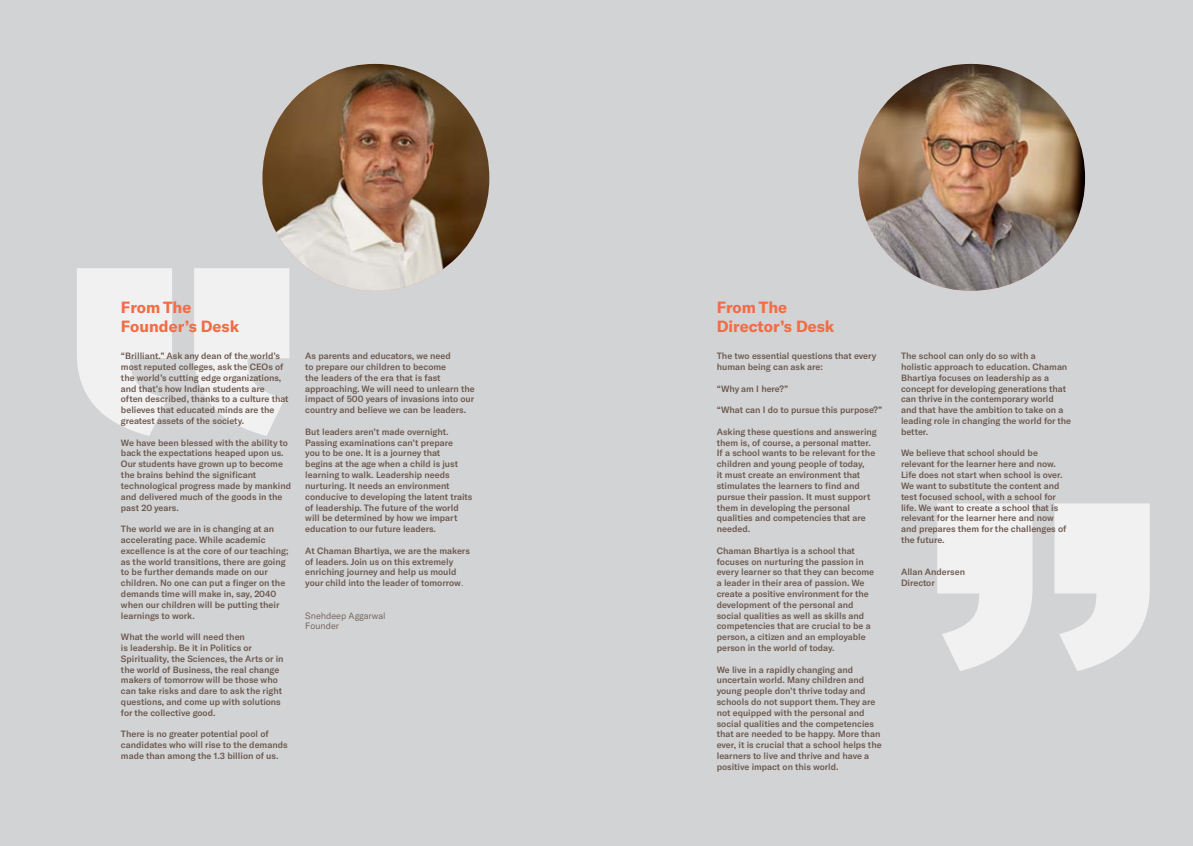
<style>
.page{position:relative;width:1193px;height:846px;background:#d1d3d4}
.page>*{position:absolute;margin:0;border:0;box-sizing:border-box;transform-origin:0 0}
.t1{font:700 16px/19.2px "GT America";color:#f36c45}
.t2{font:500 9px/10.8px "GT America";color:#6a554a}
.t3{font:300 9px/10.8px "GT America";color:#6a554a}
.s1{font-weight:300}
</style>
<div class="page">
<svg style="left:77px;top:268px;width:212px;height:168px"></svg>
<svg style="left:937px;top:503px;width:213px;height:168px"></svg>
<img style="left:262px;top:64px;width:227px;height:227px">
<img style="left:858px;top:64px;width:227px;height:227px">
<h1 class="t1" style="left:121px;top:298px;width:120px">From The<br>Founder’s Desk</h1>
<h1 class="t1" style="left:717px;top:298px;width:119px">From The<br>Director’s Desk</h1>
<p class="t2" style="left:121px;top:351px;width:169px">“Brilliant.” Ask any dean of the world’s most reputed colleges, ask the CEOs of the world’s cutting edge organizations, and that’s how Indian students are often described, thanks to a culture that believes that educated minds are the greatest assets of the society.</p>
<p class="t2" style="left:121px;top:437px;width:172px">We have been blessed with the ability to back the expectations heaped upon us.<br>Our students have grown up to become the brains behind the significant technological progress made by mankind and delivered much of the goods in the past 20 years.</p>
<p class="t2" style="left:121px;top:523px;width:169px">The world we are in is changing at an accelerating pace. While academic excellence is at the core of our teaching; as the world transitions, there are going to be further demands made on our children. No one can put a finger on the demands time will make in, say, 2040 when our children will be putting their learnings to work.</p>
<p class="t2" style="left:121px;top:631px;width:164px">What the world will need then<br>is leadership. Be it in Politics or Spirituality, the Sciences, the Arts or in the world of Business, the real change makers of tomorrow will be those who can take risks and dare to ask the right questions, and come up with solutions for the collective good.</p>
<p class="t2" style="left:121px;top:729px;width:168px">There is no greater potential pool of candidates who will rise to the demands made than among the 1.3 billion of us.</p>
<p class="t2" style="left:305px;top:351px;width:171px">As parents and educators, we need<br>to prepare our children to become<br>the leaders of the era that is fast approaching. We will need to unlearn the impact of 500 years of invasions into our country and believe we can be leaders.</p>
<p class="t2" style="left:305px;top:426px;width:169px">But leaders aren’t made overnight.<br>Passing examinations can’t prepare<br>you to be one. It is a journey that<br>begins at the age when a child is just learning to walk. Leadership needs nurturing. It needs an environment conducive to developing the latent traits of leadership. The future of the world will be determined by how we impart education to our future leaders.</p>
<p class="t2" style="left:305px;top:545px;width:166px">At Chaman Bhartiya, we are the makers of leaders. Join us on this extremely enriching journey and help us mould your child into the leader of tomorrow<span class="s1">.</span></p>
<p class="t3" style="left:305px;top:610px;width:82px">Snehdeep Aggarwal<br>Founder</p>
<p class="t2" style="left:717px;top:351px;width:161px">The two essential questions that every human being can ask are:</p>
<p class="t2" style="left:717px;top:383px;width:73px">“Why am I here?”</p>
<p class="t2" style="left:717px;top:405px;width:167px">“What can I do to pursue this purpose?”</p>
<p class="t2" style="left:717px;top:426px;width:162px">Asking these questions and answering them is, of course, a personal matter.<br>If a school wants to be relevant for the children and young people of today,<br>it must create an environment that stimulates the learners to find and pursue their passion. It must support them in developing the personal qualities and competencies that are needed.</p>
<p class="t2" style="left:717px;top:545px;width:159px">Chaman Bhartiya is a school that focuses on nurturing the passion in every learner so that they can become a leader in their area of passion. We create a positive environment for the development of the personal and social qualities as well as skills and competencies that are crucial to be a person, a citizen and an employable person in the world of today.</p>
<p class="t2" style="left:717px;top:664px;width:166px">We live in a rapidly changing and uncertain world. Many children and young people don’t thrive today and schools do not support them. They are not equipped with the personal and social qualities and the competencies that are needed to be happy. More than ever, it is crucial that a school helps the learners to live and thrive and have a positive impact on this world.</p>
<p class="t2" style="left:901px;top:351px;width:172px">The school can only do so with a<br>holistic approach to education. Chaman Bhartiya focuses on leadership as a concept for developing generations that can thrive in the contemporary world and that have the ambition to take on a leading role in changing the world for the better.</p>
<p class="t2" style="left:901px;top:448px;width:167px">We believe that school should be relevant for the learner here and now.<br>Life does not start when school is over.<br>We want to substitute the content and test focused school, with a school for life. We want to create a school that is relevant for the learner here and now and prepares them for the challenges of the future.</p>
<p class="t2" style="left:901px;top:567px;width:65px">Allan Andersen<br>Director</p>
</div>
